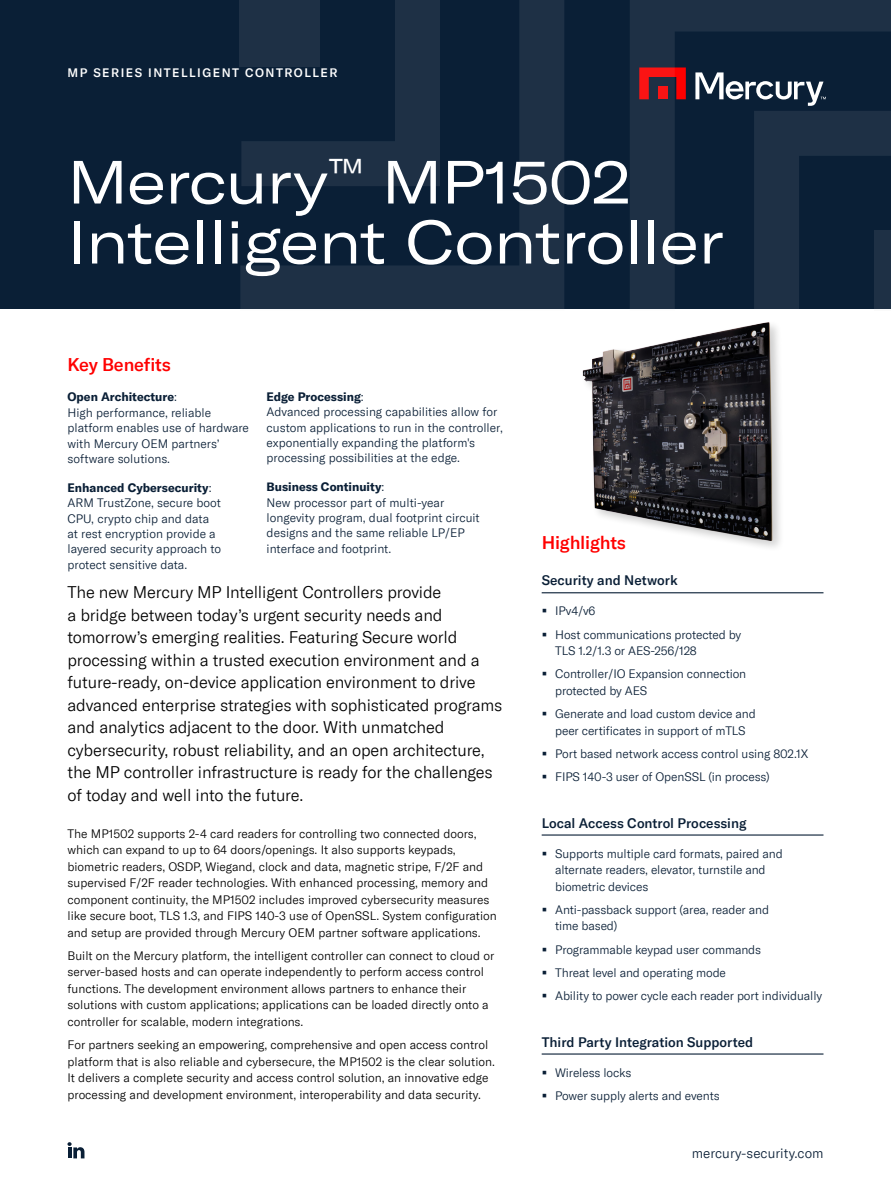
<style>
.page{position:relative;width:891px;height:1188px;background:#fff}
.page>*{position:absolute;margin:0;border:0;box-sizing:border-box;transform-origin:0 0}
.t1{font:expanded 60px/60px "GT America";letter-spacing:-.01em;color:#fff}
.t2{font:500 18px "GT America";letter-spacing:-.01em;color:#f00}
.t3{font:300 16.5px/22.5px "GT America";letter-spacing:-.01em;color:#000}
.t4{font:500 13.5px "GT America";color:#0a1f36}
.t5{font:300 13.5px "GT America";color:#0a1f36}
.t6{font:300 12px/15.3px "GT America";letter-spacing:-.01em;color:#0a1f36}
.t7{font:300 12px/16.5px "GT America";color:#000}
.t8{font:500 12px "GT America";letter-spacing:.125em;color:#fff}
.s1{font-weight:700}
</style>
<div class="page">
<div style="left:0;top:0;width:891px;height:309px;background:#0a1f36"></div>
<svg style="left:240px;top:0;width:324px;height:309px"></svg>
<svg style="left:241px;top:0;width:199px;height:186px"></svg>
<svg style="left:630px;top:0;width:261px;height:309px;fill:#1e3045"></svg>
<svg style="left:695px;top:72px;width:196px;height:237px"></svg>
<svg style="left:67px;top:1142px;width:17px;height:16px"></svg>
<hr style="left:542px;top:592px;width:282px;height:1px;background:#0a1f36">
<hr style="left:542px;top:834px;width:282px;height:2px;background:#0a1f36">
<hr style="left:542px;top:1053px;width:282px;height:2px;background:#0a1f36">
<img style="left:582px;top:322px;width:198px;height:226px">
<p class="t8" style="left:68px;top:65px;width:272px">MP SERIES INTELLIGENT CONTROLLER</p>
<h1 class="t1" style="left:67px;top:152px;width:658px">Mercury<sup>™</sup> MP1502<br>Intelligent Controller</h1>
<h2 class="t2" style="left:68px;top:353px;width:105px">Key Benefits</h2>
<p class="t6" style="left:68px;top:390px;width:183px"><span class="s1">Open Architecture</span>:<br>High performance, reliable platform enables use of hardware with Mercury OEM partners’ software solutions.</p>
<p class="t6" style="left:68px;top:480px;width:155px"><span class="s1">Enhanced Cybersecurity</span>:<br>ARM TrustZone, secure boot<br>CPU, crypto chip and data at rest encryption provide a layered security approach to protect sensitive data.</p>
<p class="t6" style="left:267px;top:389px;width:238px"><span class="s1">Edge Processing</span>:<br>Advanced processing capabilities allow for custom applications to run in the controller, exponentially expanding the platform's processing possibilities at the edge.</p>
<p class="t6" style="left:267px;top:479px;width:215px"><span class="s1">Business Continuity</span>:<br>New processor part of multi-year longevity program, dual footprint circuit designs and the same reliable LP/EP interface and footprint.</p>
<p class="t3" style="left:68px;top:581px;width:436px">The new Mercury MP Intelligent Controllers provide<br>a bridge between today’s urgent security needs and tomorrow’s emerging realities. Featuring Secure world processing within a trusted execution environment and a future-ready, on-device application environment to drive advanced enterprise strategies with sophisticated programs and analytics adjacent to the door. With unmatched cybersecurity, robust reliability, and an open architecture, the MP controller infrastructure is ready for the challenges of today and well into the future.</p>
<p class="t7" style="left:68px;top:825px;width:431px">The MP1502 supports 2-4 card readers for controlling two connected doors, which can expand to up to 64 doors/openings. It also supports keypads, biometric readers, OSDP, Wiegand, clock and data, magnetic stripe, F/2F and supervised F/2F reader technologies. With enhanced processing, memory and component continuity, the MP1502 includes improved cybersecurity measures like secure boot, TLS 1.3, and FIPS 140-3 use of OpenSSL. System configuration and setup are provided through Mercury OEM partner software applications.</p>
<p class="t7" style="left:68px;top:947px;width:428px">Built on the Mercury platform, the intelligent controller can connect to cloud or server-based hosts and can operate independently to perform access control functions. The development environment allows partners to enhance their solutions with custom applications; applications can be loaded directly onto a controller for scalable, modern integrations.</p>
<p class="t7" style="left:68px;top:1037px;width:429px">For partners seeking an empowering, comprehensive and open access control platform that is also reliable and cybersecure, the MP1502 is the clear solution.<br>It delivers a complete security and access control solution, an innovative edge processing and development environment, interoperability and data security.</p>
<h2 class="t2" style="left:542px;top:531px;width:86px">Highlights</h2>
<p class="t4" style="left:542px;top:573px;width:137px">Security and Network</p>
<p class="t6" style="left:555px;top:600px;width:188px;line-height:23.2px">IPv4/v6<br>Host communications protected by</p>
<p class="t6" style="left:555px;top:639px;width:193px;line-height:23.2px">TLS 1.2/1.3 or AES-256/128<br>Controller/IO Expansion connection</p>
<p class="t6" style="left:555px;top:679px;width:202px;line-height:23.2px">protected by AES<br>Generate and load custom device and</p>
<p class="t6" style="left:555px;top:719px;width:255px;line-height:23.2px">peer certificates in support of mTLS<br>Port based network access control using 802.1X<br>FIPS 140-3 user of OpenSSL (in process)</p>
<p class="t4" style="left:542px;top:815px;width:206px">Local Access Control Processing</p>
<p class="t6" style="left:555px;top:845px;width:229px;line-height:16.5px">Supports multiple card formats, paired and alternate readers, elevator, turnstile and biometric devices</p>
<p class="t6" style="left:555px;top:902px;width:215px;line-height:16.5px">Anti-passback support (area, reader and time based)</p>
<p class="t6" style="left:555px;top:938px;width:269px;line-height:23.2px">Programmable keypad user commands<br>Threat level and operating mode<br>Ability to power cycle each reader port individually</p>
<p class="t4" style="left:542px;top:1034px;width:213px">Third Party Integration Supported</p>
<p class="t6" style="left:555px;top:1061px;width:166px;line-height:23.2px">Wireless locks<br>Power supply alerts and events</p>
<p class="t5" style="left:692px;top:1146px;width:133px">mercury-security.com</p>
</div>
